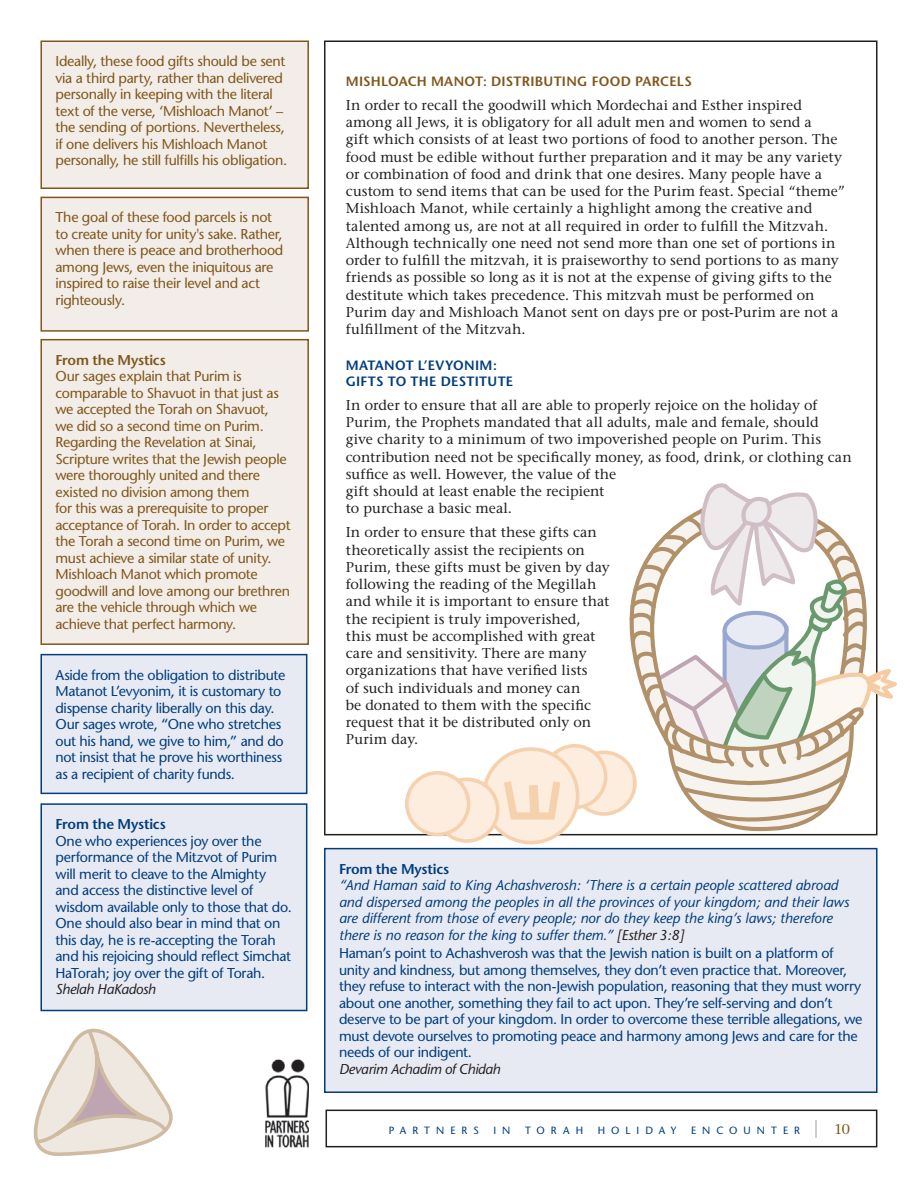
<style>
.page{position:relative;width:918px;height:1188px;background:#fff}
.page>*{position:absolute;margin:0;border:0;box-sizing:border-box;transform-origin:0 0}
.t1{font:14.25px/17.2px "Stone Serif";letter-spacing:.005em;color:#231f20}
.t2{font:14.25px/16.5px "Stone Sans";letter-spacing:-.02em;color:#003d7d}
.t3{font:14.25px/16.5px "Stone Sans";letter-spacing:-.02em;color:#80561b}
.t4{font:italic 14.25px/16.5px "Stone Sans";color:#003d7d}
.t5{font:italic 14.25px "Stone Sans";letter-spacing:-.025em;color:#231f20}
.t6{font:600 14.25px "Stone Sans";letter-spacing:-.015em;color:#003d7d}
.t7{font:600 14.25px "Stone Sans";letter-spacing:-.015em;color:#80561b}
.t8{font:600 13.5px "Stone Sans";letter-spacing:.02em;color:#80561b}
.t9{font:600 13.5px/15.8px "Stone Sans";letter-spacing:.025em;color:#003d7d}
.t10{font:10.5px "Stone Sans";letter-spacing:.575em;color:#003d7d}
.s1{color:#231f20}
.s2{font-family:"Helvetica Neue";font-weight:200;font-style:italic;font-size:18px;color:#231f20}
.s3{font-family:"Stone Serif";font-size:14.25px;color:#80561b}
</style>
<div class="page">
<div style="left:41px;top:41px;width:267px;height:147px;background:#f2ede8"></div>
<div style="left:40px;top:40px;width:269px;height:149px;border:2px solid #80561b"></div>
<div style="left:41px;top:197px;width:267px;height:134px;background:#f2ede8"></div>
<div style="left:40px;top:197px;width:269px;height:135px;border:2px solid #80561b"></div>
<div style="left:41px;top:340px;width:267px;height:304px;background:#f2ede8"></div>
<div style="left:40px;top:339px;width:269px;height:306px;border:2px solid #80561b"></div>
<div style="left:41px;top:655px;width:266px;height:138px;background:#e8eaf3"></div>
<div style="left:40px;top:654px;width:267px;height:140px;border:2px solid #003d7d"></div>
<div style="left:325px;top:849px;width:552px;height:243px;background:#e8eaf3"></div>
<div style="left:324px;top:848px;width:554px;height:245px;border:2px solid #003d7d"></div>
<img style="left:265px;top:1059px;width:44px;height:88px">
<div style="left:326px;top:1110px;width:551px;height:37px;border:2px solid #231f20"></div>
<div style="left:41px;top:804px;width:266px;height:207px;background:#e8eaf3"></div>
<div style="left:40px;top:803px;width:267px;height:208px;border:2px solid #003d7d"></div>
<svg style="left:629px;top:550px;width:22px;height:163px"></svg>
<svg style="left:651px;top:472px;width:246px;height:361px"></svg>
<div style="left:573px;top:752px;width:62px;height:62px;background:#fceddf;border-radius:50%"></div>
<div style="left:571px;top:750px;width:66px;height:66px;border:4px solid #f6d1ae;border-radius:50%"></div>
<div style="left:544px;top:746px;width:62px;height:62px;background:#fceddf;border-radius:50%"></div>
<div style="left:542px;top:744px;width:65px;height:65px;border:4px solid #f6d1ae;border-radius:50%"></div>
<div style="left:484px;top:749px;width:94px;height:94px;background:#fceddf;border-radius:50%"></div>
<div style="left:482px;top:747px;width:97px;height:97px;border:4px solid #f6d1ae;border-radius:50%"></div>
<svg style="left:504px;top:781px;width:61px;height:44px"></svg>
<div style="left:436px;top:779px;width:62px;height:62px;background:#fceddf;border-radius:50%"></div>
<div style="left:434px;top:777px;width:66px;height:66px;border:4px solid #f6d1ae;border-radius:50%"></div>
<div style="left:407px;top:773px;width:62px;height:62px;background:#fceddf;border-radius:50%"></div>
<div style="left:405px;top:771px;width:65px;height:65px;border:4px solid #f6d1ae;border-radius:50%"></div>
<svg style="left:33px;top:987px;width:172px;height:169px"></svg>
<p class="t3" style="left:56px;top:54px;width:233px">Ideally, these food gifts should be sent via a third party, rather than delivered personally in keeping with the literal text of the verse, ‘Mishloach Manot’ – the sending of portions. Nevertheless, if one delivers his Mishloach Manot personally, he still fulfills his obligation.</p>
<p class="t3" style="left:56px;top:211px;width:229px">The goal of these food parcels is not to create unity for unity's sake. Rather, when there is peace and brotherhood among Jews, even the iniquitous are inspired to raise their level and act righteously.</p>
<p class="t7" style="left:56px;top:354px;width:112px">From the Mystics</p>
<p class="t3" style="left:56px;top:369px;width:237px">Our sages explain that Purim is comparable to Shavuot in that just as we accepted the Torah on Shavuot,<br>we did so a second time on Purim.<br>Regarding the Revelation at Sinai, Scripture writes that the Jewish people were thoroughly united and there existed no division among them<br>for this was a prerequisite to proper acceptance of Torah. In order to accept the Torah a second time on Purim, we must achieve a similar state of unity.<br>Mishloach Manot which promote goodwill and love among our brethren are the vehicle through which we achieve that perfect harmony.</p>
<p class="t2" style="left:56px;top:668px;width:231px">Aside from the obligation to distribute Matanot L’evyonim, it is customary to dispense charity liberally on this day.<br>Our sages wrote, “One who stretches out his hand, we give to him,” and do not insist that he prove his worthiness as a recipient of charity funds.</p>
<p class="t6" style="left:56px;top:819px;width:112px">From the Mystics</p>
<p class="t2" style="left:56px;top:834px;width:238px">One who experiences joy over the performance of the Mitzvot of Purim will merit to cleave to the Almighty and access the distinctive level of wisdom available only to those that do.<br>One should also bear in mind that on this day, he is re-accepting the Torah and his rejoicing should reflect Simchat HaTorah; joy over the gift of Torah.</p>
<p class="t5" style="left:56px;top:984px;width:102px">Shelah HaKadosh</p>
<p class="t8" style="left:346px;top:76px;width:348px">MISHLOACH MANOT: DISTRIBUTING FOOD PARCELS</p>
<p class="t1" style="left:346px;top:98px;width:501px">I n order to recall the goodwill which Mordechai and Esther inspired among all Jews, it is obligatory for all adult men and women to send a<br>gift which consists of at least two portions of food to another person. The food must be edible without further preparation and it may be any variety or combination of food and drink that one desires. Many people have a custom to send items that can be used for the Purim feast. Special “theme” Mishloach Manot, while certainly a highlight among the creative and talented among us, are not at all required in order to fulfill the Mitzvah.<br>Although technically one need not send more than one set of portions in order to fulfill the mitzvah, it is praiseworthy to send portions to as many friends as possible so long as it is not at the expense of giving gifts to the destitute which takes precedence. This mitzvah must be performed on Purim day and Mishloach Manot sent on days pre or post-Purim are not a fulfillment of the Mitzvah.</p>
<p class="t9" style="left:346px;top:359px;width:169px">MATANOT L’EVYONIM:<br>GIFTS TO THE DESTITUTE</p>
<p class="t1" style="left:346px;top:398px;width:508px">I n order to ensure that all are able to properly rejoice on the holiday of Purim, the Prophets mandated that all adults, male and female, should<br>give charity to a minimum of two impoverished people on Purim. This contribution need not be specifically money, as food, drink, or clothing can suffice as well. However, the value of the<br>gift should at least enable the recipient<br>to purchase a basic meal.</p>
<p class="t1" style="left:346px;top:525px;width:265px">In order to ensure that these gifts can theoretically assist the recipients on Purim, these gifts must be given by day following the reading of the Megillah and while it is important to ensure that the recipient is truly impoverished, this must be accomplished with great care and sensitivity. There are many organizations that have verified lists<br>of such individuals and money can<br>be donated to them with the specific request that it be distributed only on Purim day.</p>
<p class="t6" style="left:339px;top:863px;width:112px">From the Mystics</p>
<p class="t4" style="left:339px;top:878px;width:512px">“And Haman said to King Achashverosh: ‘There is a certain people scattered abroad and dispersed among the peoples in all the provinces of your kingdom; and their laws are different from those of every people; nor do they keep the king’s laws; therefore there is no reason for the king to suffer them.” <span class="s1">[Esther 3:8]</span></p>
<p class="t2" style="left:339px;top:947px;width:525px">Haman’s point to Achashverosh was that the Jewish nation is built on a platform of unity and kindness, but among themselves, they don’t even practice that. Moreover, they refuse to interact with the non-Jewish population, reasoning that they must worry about one another, something they fail to act upon. They’re self-serving and don’t deserve to be part of your kingdom. In order to overcome these terrible allegations, we must devote ourselves to promoting peace and harmony among Jews and care for the needs of our indigent.</p>
<p class="t5" style="left:339px;top:1063px;width:163px">Devarim Achadim of Chidah</p>
<p class="t10" style="left:389px;top:1127px;width:92px">PARTNERS</p>
<p class="t10" style="left:493px;top:1127px;width:19px">I N</p>
<p class="t10" style="left:525px;top:1127px;width:60px">TORAH</p>
<p class="t10" style="left:598px;top:1127px;width:80px">HOLIDAY</p>
<p class="t10" style="left:691px;top:1127px;width:160px">ENCOUNTER <span class="s2">|</span> <span class="s3">10</span></p>
</div>
